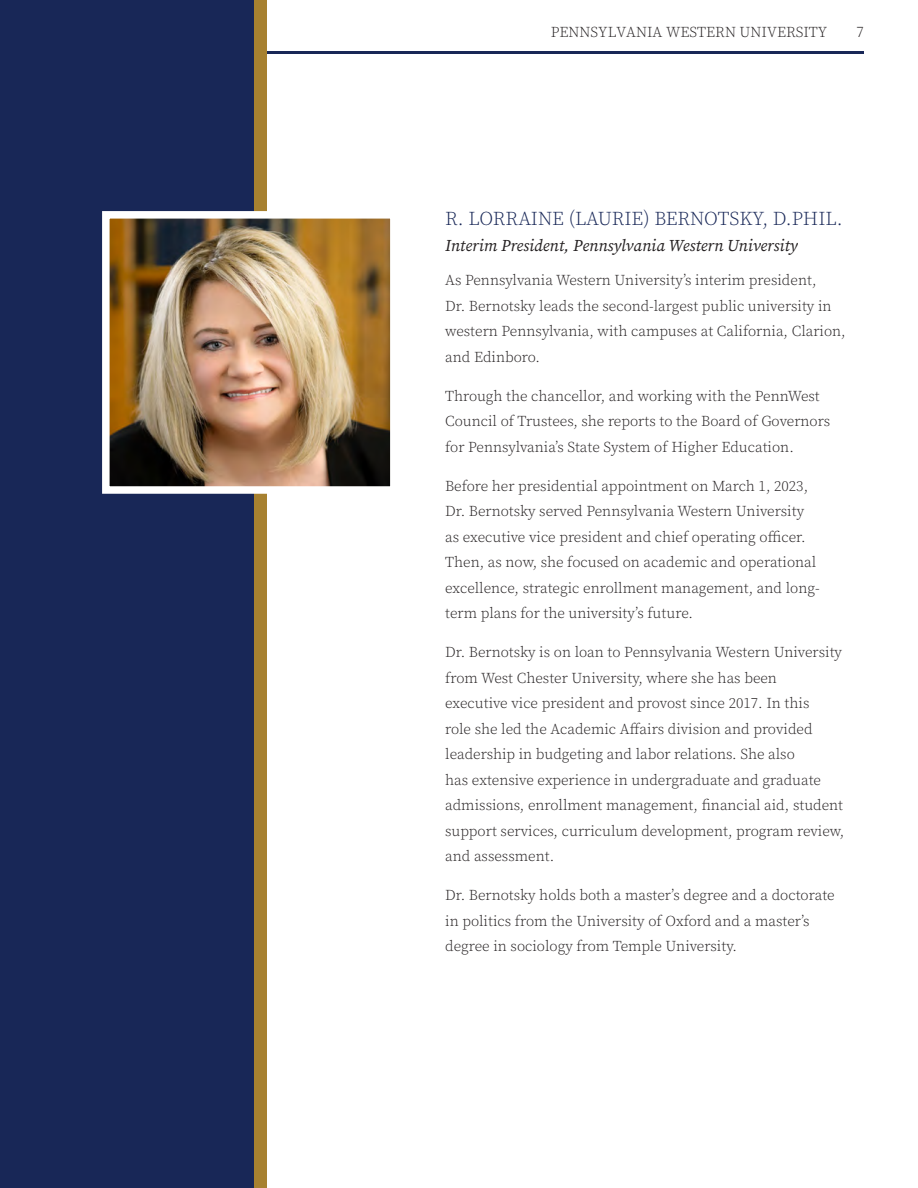
<style>
.page{position:relative;width:918px;height:1188px;background:#fff}
.page>*{position:absolute;margin:0;border:0;box-sizing:border-box;transform-origin:0 0}
.t1{font:300 19.5px "Source Serif Pro";letter-spacing:-.005em;color:#182757}
.t2{font:italic 16.5px "Source Serif Pro";color:#231f20}
.t3{font:300 15px/25.5px "Source Serif Pro";color:#231f20}
</style>
<div class="page">
<hr style="left:0;top:51px;width:864px;height:3px;background:#182757">
<div style="left:0;top:0;width:254px;height:1188px;background:#182757"></div>
<div style="left:254px;top:0;width:13px;height:1188px;background:#a78130"></div>
<img style="left:111px;top:220px;width:278px;height:265px">
<div style="left:102px;top:211px;width:296px;height:283px;border:8px solid #fff"></div>
<p class="t3" style="left:551px;top:20px;width:278px">PENNSYLVANIA WESTERN UNIVERSITY</p>
<p class="t3" style="left:857px;top:20px;width:9px">7</p>
<p class="t1" style="left:445px;top:206px;width:399px">R. LORRAINE (LAURIE) BERNOTSKY, D.PHIL.</p>
<p class="t2" style="left:445px;top:234px;width:354px">Interim President, Pennsylvania Western University</p>
<p class="t3" style="left:445px;top:268px;width:402px">As Pennsylvania Western University’s interim president,<br>Dr. Bernotsky leads the second-largest public university in western Pennsylvania, with campuses at California, Clarion, and Edinboro.</p>
<p class="t3" style="left:445px;top:383px;width:387px">Through the chancellor, and working with the PennWest<br>Council of Trustees, she reports to the Board of Governors for Pennsylvania’s State System of Higher Education.</p>
<p class="t3" style="left:445px;top:473px;width:376px">Before her presidential appointment on March 1, 2023, Dr. Bernotsky served Pennsylvania Western University as executive vice president and chief operating officer.<br>Then, as now, she focused on academic and operational excellence, strategic enrollment management, and long&shy;term plans for the university’s future.</p>
<p class="t3" style="left:445px;top:640px;width:398px">Dr. Bernotsky is on loan to Pennsylvania Western University from West Chester University, where she has been</p>
<p class="t3" style="left:445px;top:691px;width:401px">executive vice president and provost since 2017. In this<br>role she led the Academic Affairs division and provided leadership in budgeting and labor relations. She also<br>has extensive experience in undergraduate and graduate admissions, enrollment management, financial aid, student support services, curriculum development, program review, and assessment.</p>
<p class="t3" style="left:445px;top:883px;width:391px">Dr. Bernotsky holds both a master’s degree and a doctorate in politics from the University of Oxford and a master’s degree in sociology from Temple University.</p>
</div>
